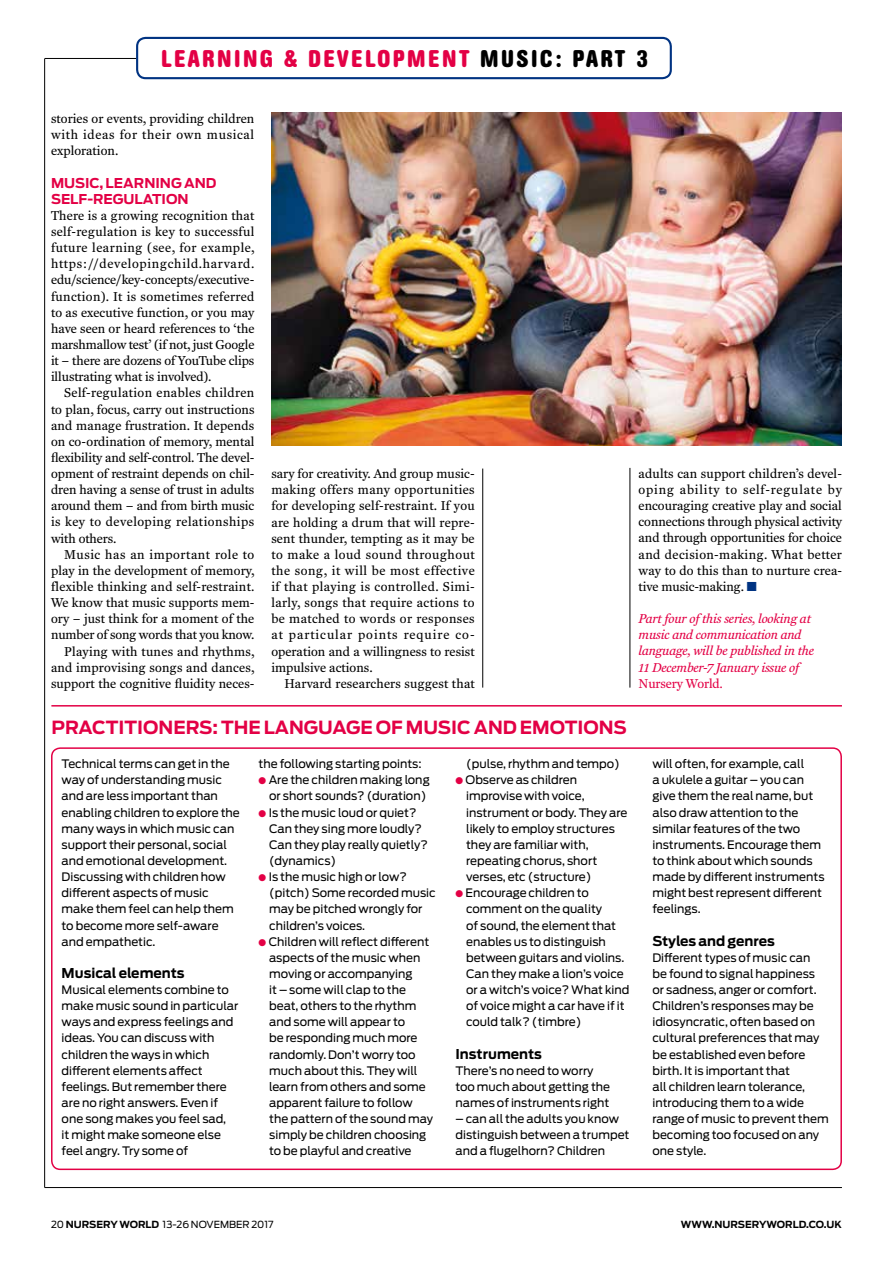
<style>
.page{position:relative;width:893px;height:1263px;background:#fff}
.page>*{position:absolute;margin:0;border:0;box-sizing:border-box;transform-origin:0 0}
.t1{font:700 condensed 24px "AG Book Rounded BQ";letter-spacing:.1em;color:#e30045}
.t2{font:700 18px "Antenna";color:#e30045}
.t3{font:700 13.5px "Antenna";color:#000}
.t4{font:700 13.5px/16px "Antenna";color:#e30045}
.t5{font:13.2px/16.2px "Fenway";letter-spacing:.005em;color:#000;text-align:justify}
.t6{font:italic 13.2px/16.2px "Fenway";letter-spacing:-.005em;color:#e30045}
.t7{font:11.7px/16px "Antenna";color:#000}
.t8{font:9.75px "Antenna";color:#000}
.t9{font:700 9.75px "Antenna";color:#000}
.s1{color:#000}
.s2{color:#003382}
.s3{font-style:normal}
.s4{color:#e30045}
.s5{font-weight:700}
</style>
<div class="page">
<hr style="left:45px;top:58px;width:91px;height:1px;background:#000">
<hr style="left:44px;top:59px;width:1px;height:1128px;background:#000">
<hr style="left:45px;top:1187px;width:797px;height:1px;background:#000">
<hr style="left:482px;top:468px;width:1px;height:220px;background:#000">
<hr style="left:630px;top:468px;width:1px;height:220px;background:#000">
<div style="left:136px;top:37px;width:536px;height:42px;border:2px solid #003382;border-radius:9px"></div>
<div style="left:51px;top:747px;width:791px;height:423px;border:2px solid #e30045;border-radius:9px"></div>
<hr style="left:51px;top:705px;width:791px;height:1px;background:#e30045">
<img style="left:271px;top:113px;width:571px;height:333px">
<h1 class="t1" style="left:161px;top:44px;width:489px">LEARNING &amp; DEVELOPMENT <span class="s1">MUSIC: PART 3</span></h1>
<p class="t5" style="left:51px;top:111px;width:205px">stories or events, providing children with ideas for their own musical exploration.</p>
<p class="t4" style="left:51px;top:175px;width:167px">MUSIC, LEARNING AND<br>SELF-REGULATION</p>
<p class="t5" style="left:51px;top:207px;width:205px">There is a growing recognition that self-regulation is key to successful future learning (see, for example, https://developingchild.harvard. edu/science/key-concepts/executive&shy;function). It is sometimes referred to as executive function, or you may have seen or heard references to ‘the marshmallow test’ (if not, just Google it – there are dozens of YouTube clips illustrating what is involved).</p>
<p class="t5" style="left:51px;top:385px;width:205px;text-indent:13px">Self-regulation enables children to plan, focus, carry out instructions and manage frustration. It depends on co-ordination of memory, mental flexibility and self-control. The devel&shy;opment of restraint depends on chil&shy;dren having a sense of trust in adults around them – and from birth music is key to developing relationships with others.</p>
<p class="t5" style="left:51px;top:546px;width:205px;text-align:right">Music has an important role to play in the development of memory, flexible thinking and self-restraint.<br>We know that music supports mem&shy;ory – just think for a moment of the number of song words that you know.<br>Playing with tunes and rhythms, and improvising songs and dances, support the cognitive fluidity neces-</p>
<p class="t5" style="left:271px;top:465px;width:205px">sary for creativity. And group music&shy;making offers many opportunities for developing self-restraint. If you are holding a drum that will repre&shy;sent thunder, tempting as it may be to make a loud sound throughout the song, it will be most effective if that playing is controlled. Simi&shy;larly, songs that require actions to be matched to words or responses at particular points require co&shy;operation and a willingness to resist impulsive actions.</p>
<p class="t5" style="left:284px;top:675px;width:192px">Harvard researchers suggest that</p>
<p class="t5" style="left:639px;top:465px;width:205px">adults can support children’s devel&shy;oping ability to self-regulate by encouraging creative play and social connections through physical activity and through opportunities for choice and decision-making. What better way to do this than to nurture crea&shy;tive music-making. <span class="s2">■</span></p>
<p class="t6" style="left:639px;top:610px;width:177px">Part four of this series, looking at music and communication and language, will be published in the<br>11 December-7 January issue of<br><span class="s3">Nursery World</span>.</p>
<h2 class="t2" style="left:51px;top:717px;width:577px">PRACTITIONERS: THE LANGUAGE OF MUSIC AND EMOTIONS</h2>
<p class="t7" style="left:62px;top:756px;width:180px">Technical terms can get in the way of understanding music and are less important than enabling children to explore the many ways in which music can support their personal, social and emotional development.<br>Discussing with children how different aspects of music make them feel can help them to become more self-aware and empathetic.</p>
<p class="t3" style="left:62px;top:965px;width:125px">Musical elements</p>
<p class="t7" style="left:62px;top:982px;width:178px">Musical elements combine to make music sound in particular ways and express feelings and ideas. You can discuss with children the ways in which different elements affect feelings. But remember there are no right answers. Even if one song makes you feel sad,<br>it might make someone else feel angry. Try some of</p>
<p class="t7" style="left:466px;top:756px;width:155px">(pulse, rhythm and tempo)</p>
<p class="t7" style="left:466px;top:772px;width:163px;text-indent:-11px"><span class="s4">●</span> Observe as children improvise with voice, instrument or body. They are likely to employ structures they are familiar with, repeating chorus, short verses, etc (structure)</p>
<p class="t7" style="left:466px;top:885px;width:165px;text-indent:-11px"><span class="s4">●</span> Encourage children to comment on the quality<br>of sound, the element that enables us to distinguish between guitars and violins.<br>Can they make a lion’s voice or a witch’s voice? What kind of voice might a car have if it could talk? (timbre)</p>
<p class="t3" style="left:455px;top:1045px;width:88px">Instruments</p>
<p class="t7" style="left:455px;top:1062px;width:156px">There’s no need to worry too much about getting the names of instruments right</p>
<p class="t7" style="left:455px;top:1111px;width:175px">– can all the adults you know distinguish between a trumpet and a flugelhorn? Children</p>
<p class="t7" style="left:259px;top:756px;width:165px">the following starting points:</p>
<p class="t7" style="left:259px;top:772px;width:173px;text-align:right"><span class="s4">●</span> Are the children making long or short sounds? (duration)</p>
<p class="t7" style="left:269px;top:804px;width:160px;text-indent:-11px"><span class="s4">●</span> Is the music loud or quiet?<br>Can they sing more loudly?<br>Can they play really quietly? (dynamics)</p>
<p class="t7" style="left:269px;top:869px;width:168px;text-indent:-11px"><span class="s4">●</span> Is the music high or low? (pitch) Some recorded music may be pitched wrongly for children’s voices.</p>
<p class="t7" style="left:269px;top:933px;width:166px;text-indent:-11px"><span class="s4">●</span> Children will reflect different aspects of the music when moving or accompanying<br>it – some will clap to the beat, others to the rhythm and some will appear to<br>be responding much more randomly. Don’t worry too much about this. They will learn from others and some apparent failure to follow the pattern of the sound may simply be children choosing to be playful and creative</p>
<p class="t7" style="left:652px;top:756px;width:174px">will often, for example, call<br>a ukulele a guitar – you can give them the real name, but also draw attention to the similar features of the two instruments. Encourage them to think about which sounds made by different instruments might best represent different feelings.</p>
<p class="t3" style="left:652px;top:933px;width:124px">Styles and genres</p>
<p class="t7" style="left:652px;top:949px;width:178px">Different types of music can<br>be found to signal happiness or sadness, anger or comfort.<br>Children’s responses may be idiosyncratic, often based on cultural preferences that may be established even before birth. It is important that<br>all children learn tolerance, introducing them to a wide range of music to prevent them becoming too focused on any one style.</p>
<p class="t8" style="left:51px;top:1218px;width:224px">20 <span class="s5">NURSERY WORLD</span> 13-26 NOVEMBER 2017</p>
<p class="t9" style="left:681px;top:1218px;width:162px">WWW.NURSERYWORLD.CO.UK</p>
</div>
